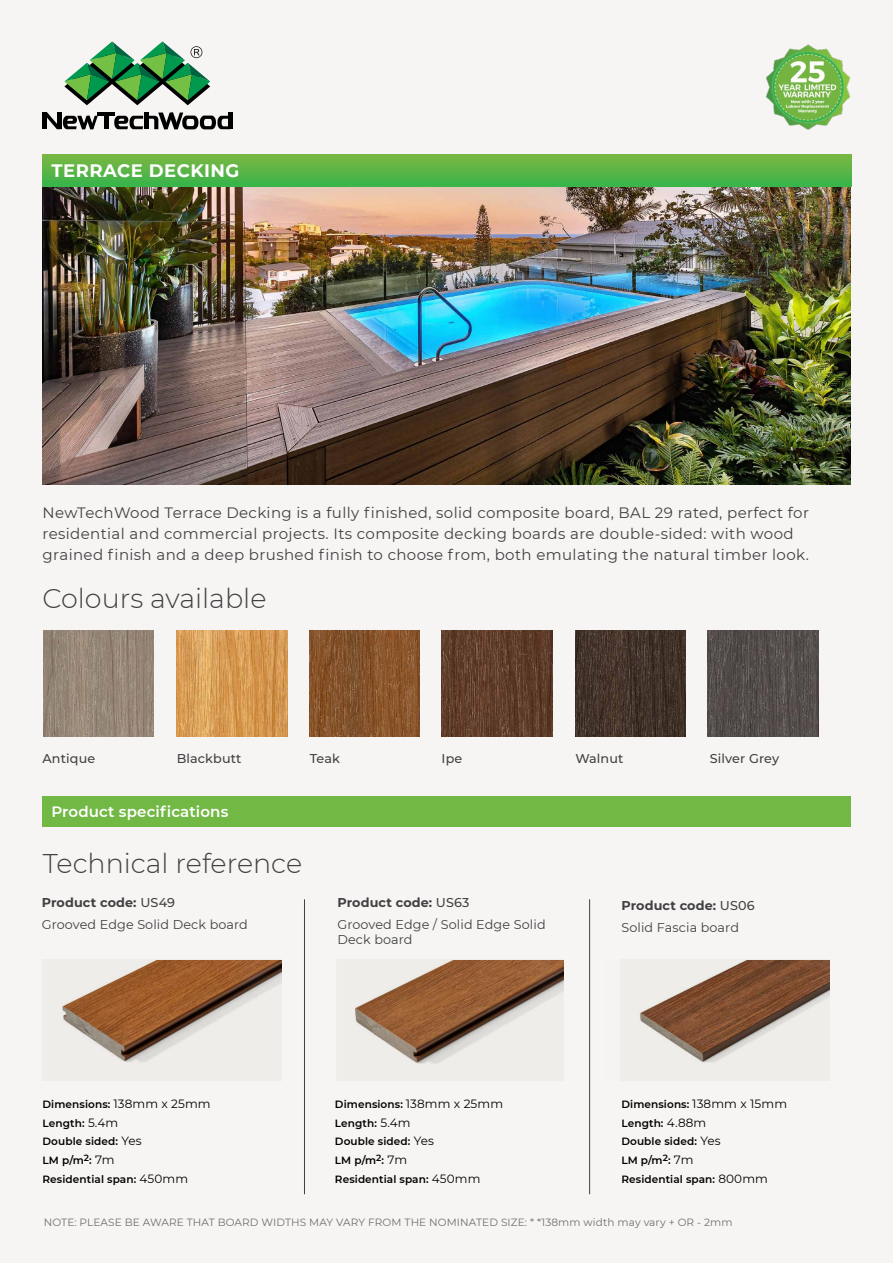
<style>
.page{position:relative;width:893px;height:1263px;background:#f7f5f3}
.page>*{position:absolute;margin:0;border:0;box-sizing:border-box;transform-origin:0 0}
.t1{font:300 27px "Montserrat";color:#414042}
.t2{font:700 18px "Montserrat";letter-spacing:.025em;color:#fff}
.t3{font:15px/21px "Montserrat";letter-spacing:.025em;color:#414042}
.t4{font:600 15px "Montserrat";letter-spacing:.01em;color:#fff}
.t5{font:12.75px/15.3px "Montserrat";letter-spacing:.01em;color:#404042}
.t6{font:700 12.75px "Montserrat";letter-spacing:.01em;color:#414042}
.t7{font:500 12.75px "Montserrat";letter-spacing:.01em;color:#414042}
.t8{font:600 10.5px/18.6px "Montserrat";letter-spacing:.01em;color:#000}
.t9{font:10.5px "Montserrat";letter-spacing:.01em;color:#6d6e71}
.s1{font-weight:500}
.s2{font-weight:400;font-size:12px}
</style>
<div class="page">
<img style="left:43px;top:187px;width:807px;height:298px">
<img style="left:766px;top:44px;width:84px;height:85px">
<div style="left:43px;top:155px;width:808px;height:32px;background:linear-gradient(to bottom,#7bb743,#38b44a)"></div>
<hr style="left:228px;top:113px;width:4px;height:16px;background:#000">
<div style="left:104px;top:113px;width:5px;height:16px;background:#000"></div>
<hr style="left:98px;top:113px;width:17px;height:3px;background:#000">
<svg style="left:43px;top:113px;width:55px;height:16px"></svg>
<svg style="left:114px;top:113px;width:114px;height:16px"></svg>
<svg style="left:64px;top:41px;width:146px;height:64px"></svg>
<img style="left:309px;top:630px;width:111px;height:106px">
<img style="left:575px;top:630px;width:111px;height:106px">
<img style="left:177px;top:630px;width:110px;height:106px">
<img style="left:442px;top:630px;width:110px;height:106px">
<img style="left:708px;top:630px;width:110px;height:106px">
<img style="left:43px;top:630px;width:111px;height:106px">
<div style="left:43px;top:797px;width:808px;height:30px;background:#72b844"></div>
<hr style="left:304px;top:899px;width:1px;height:295px;background:#414042">
<hr style="left:589px;top:899px;width:1px;height:295px;background:#414042">
<div style="left:42px;top:959px;width:239px;height:122px;background:linear-gradient(to bottom,#f0eeeb,#f0eeeb)"></div>
<div style="left:336px;top:959px;width:228px;height:122px;background:#f0eeeb"></div>
<img style="left:47px;top:961px;width:234px;height:120px">
<img style="left:354px;top:961px;width:210px;height:103px">
<img style="left:638px;top:961px;width:192px;height:103px">
<p class="t2" style="left:52px;top:158px;width:189px">TERRACE DECKING</p>
<p class="t3" style="left:43px;top:502px;width:768px">NewTechWood Terrace Decking is a fully finished, solid composite board, BAL 29 rated, perfect for residential and commercial projects. Its composite decking boards are double-sided: with wood grained finish and a deep brushed finish to choose from, both emulating the natural timber look.</p>
<h1 class="t1" style="left:43px;top:580px;width:225px">Colours available</h1>
<p class="t7" style="left:43px;top:750px;width:54px">Antique</p>
<p class="t7" style="left:177px;top:750px;width:66px">Blackbutt</p>
<p class="t7" style="left:310px;top:750px;width:32px">Teak</p>
<p class="t7" style="left:442px;top:750px;width:22px">Ipe</p>
<p class="t7" style="left:575px;top:750px;width:50px">Walnut</p>
<p class="t7" style="left:710px;top:750px;width:71px">Silver Grey</p>
<p class="t4" style="left:51px;top:801px;width:178px">Product specifications</p>
<h1 class="t1" style="left:43px;top:845px;width:261px">Technical reference</h1>
<p class="t6" style="left:42px;top:893px;width:135px">Product code: <span class="s1">US49</span></p>
<p class="t6" style="left:337px;top:893px;width:134px">Product code: <span class="s1">US63</span></p>
<p class="t6" style="left:621px;top:896px;width:135px">Product code: <span class="s1">US06</span></p>
<p class="t5" style="left:42px;top:916px;width:208px">Grooved Edge Solid Deck board</p>
<p class="t5" style="left:337px;top:916px;width:210px">Grooved Edge / Solid Edge Solid<br>Deck board</p>
<p class="t5" style="left:621px;top:919px;width:119px">Solid Fascia board</p>
<p class="t8" style="left:43px;top:1094px;width:170px">Dimensions: <span class="s2">138mm x 25mm<br></span>Length: <span class="s2">5.4m<br></span>Double sided: <span class="s2">Yes<br></span>LM p/m<sup>2</sup>: <span class="s2">7m<br></span>Residential span: <span class="s2">450mm</span></p>
<p class="t8" style="left:335px;top:1094px;width:170px">Dimensions: <span class="s2">138mm x 25mm<br></span>Length: <span class="s2">5.4m<br></span>Double sided: <span class="s2">Yes<br></span>LM p/m<sup>2</sup>: <span class="s2">7m<br></span>Residential span: <span class="s2">450mm</span></p>
<p class="t8" style="left:621px;top:1094px;width:167px">Dimensions: <span class="s2">138mm x 15mm<br></span>Length: <span class="s2">4.88m<br></span>Double sided: <span class="s2">Yes<br></span>LM p/m<sup>2</sup>: <span class="s2">7m<br></span>Residential span: <span class="s2">800mm</span></p>
<p class="t9" style="left:44px;top:1215px;width:690px">NOTE: PLEASE BE AWARE THAT BOARD WIDTHS MAY VARY FROM THE NOMINATED SIZE: * *138mm width may vary + OR - 2mm</p>
</div>
